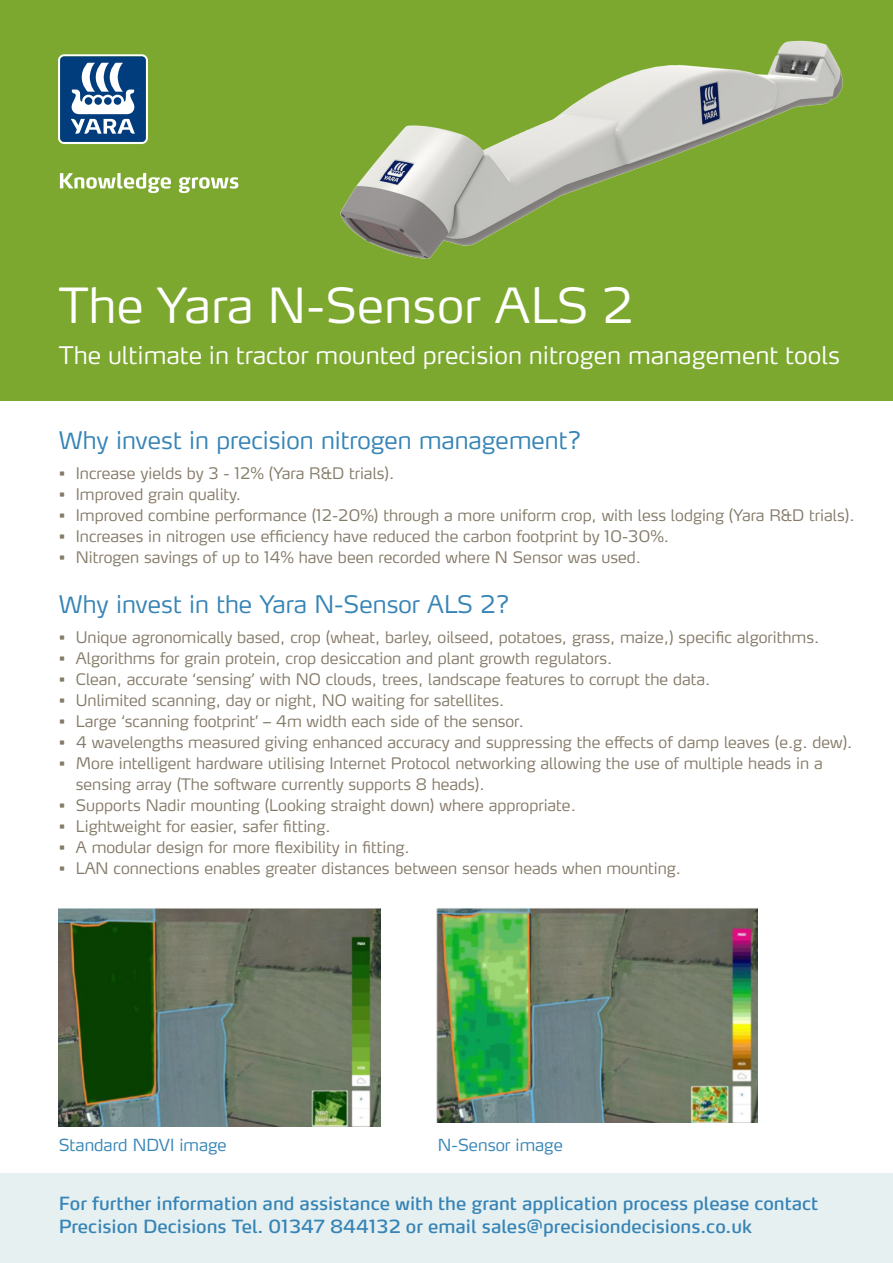
<style>
.page{position:relative;width:893px;height:1263px;background:#fff}
.page>*{position:absolute;margin:0;border:0;box-sizing:border-box;transform-origin:0 0}
.t1{font:300 48px "Max OT";color:#fff}
.t2{font:300 24px "Yara Max LF";color:#3684b6}
.t3{font:300 24px "Max OT";color:#fff}
.t4{font:18px "Max OT";color:#3684b6}
.t5{font:300 16.5px "Yara Max LF";color:#3684b6}
.t6{font:300 15.75px/21px "Yara Max LF";color:#847a68}
</style>
<div class="page">
<div style="left:0;top:1174px;width:893px;height:89px;background:#e7f0f1"></div>
<div style="left:0;top:0;width:893px;height:400px;background:#7da830"></div>
<img style="left:340px;top:40px;width:503px;height:219px">
<svg style="left:60px;top:173px;width:111px;height:20px"></svg>
<svg style="left:179px;top:177px;width:59px;height:16px"></svg>
<svg style="left:58px;top:54px;width:90px;height:90px;background:#5a81a8"></svg>
<img style="left:437px;top:908px;width:320px;height:215px">
<img style="left:59px;top:908px;width:322px;height:218px">
<p class="t1" style="left:59px;top:274px;width:576px">The Yara N-Sensor ALS 2</p>
<p class="t3" style="left:59px;top:339px;width:783px">The ultimate in tractor mounted precision nitrogen management tools</p>
<p class="t2" style="left:59px;top:425px;width:524px">Why invest in precision nitrogen management?</p>
<p class="t6" style="left:59px;top:462px;width:337px">• Increase yields by 3 - 12% (Yara R&amp;D trials).</p>
<p class="t6" style="left:59px;top:483px;width:184px">• Improved grain quality.</p>
<p class="t6" style="left:59px;top:504px;width:797px">• Improved combine performance (12-20%) through a more uniform crop, with less lodging (Yara R&amp;D trials).</p>
<p class="t6" style="left:59px;top:525px;width:612px">• Increases in nitrogen use efficiency have reduced the carbon footprint by 10-30%.</p>
<p class="t6" style="left:59px;top:546px;width:584px">• Nitrogen savings of up to 14% have been recorded where N Sensor was used.</p>
<p class="t2" style="left:59px;top:589px;width:452px">Why invest in the Yara N-Sensor ALS 2?</p>
<p class="t6" style="left:59px;top:626px;width:762px">• Unique agronomically based, crop (wheat, barley, oilseed, potatoes, grass, maize,) specific algorithms.</p>
<p class="t6" style="left:59px;top:647px;width:555px">• Algorithms for grain protein, crop desiccation and plant growth regulators.</p>
<p class="t6" style="left:59px;top:668px;width:653px">• Clean, accurate ‘sensing’ with NO clouds, trees, landscape features to corrupt the data.</p>
<p class="t6" style="left:59px;top:689px;width:447px">• Unlimited scanning, day or night, NO waiting for satellites.</p>
<p class="t6" style="left:59px;top:710px;width:467px">• Large ‘scanning footprint’ – 4m width each side of the sensor.</p>
<p class="t6" style="left:59px;top:731px;width:795px">• 4 wavelengths measured giving enhanced accuracy and suppressing the effects of damp leaves (e.g. dew).</p>
<p class="t6" style="left:76px;top:752px;width:748px;text-indent:-17px">• More intelligent hardware utilising Internet Protocol networking allowing the use of multiple heads in a sensing array (The software currently supports 8 heads).</p>
<p class="t6" style="left:59px;top:794px;width:519px">• Supports Nadir mounting (Looking straight down) where appropriate.</p>
<p class="t6" style="left:59px;top:815px;width:273px">• Lightweight for easier, safer fitting.</p>
<p class="t6" style="left:59px;top:836px;width:352px">• A modular design for more flexibility in fitting.</p>
<p class="t6" style="left:59px;top:857px;width:624px">• LAN connections enables greater distances between sensor heads when mounting.</p>
<p class="t5" style="left:59px;top:1135px;width:169px">Standard NDVI image</p>
<p class="t5" style="left:438px;top:1135px;width:126px">N-Sensor image</p>
<p class="t4" style="left:59px;top:1192px;width:761px">For further information and assistance with the grant application process please contact</p>
<p class="t4" style="left:59px;top:1214px;width:695px">Precision Decisions Tel. 01347 844132 or email sales@precisiondecisions.co.uk</p>
</div>
